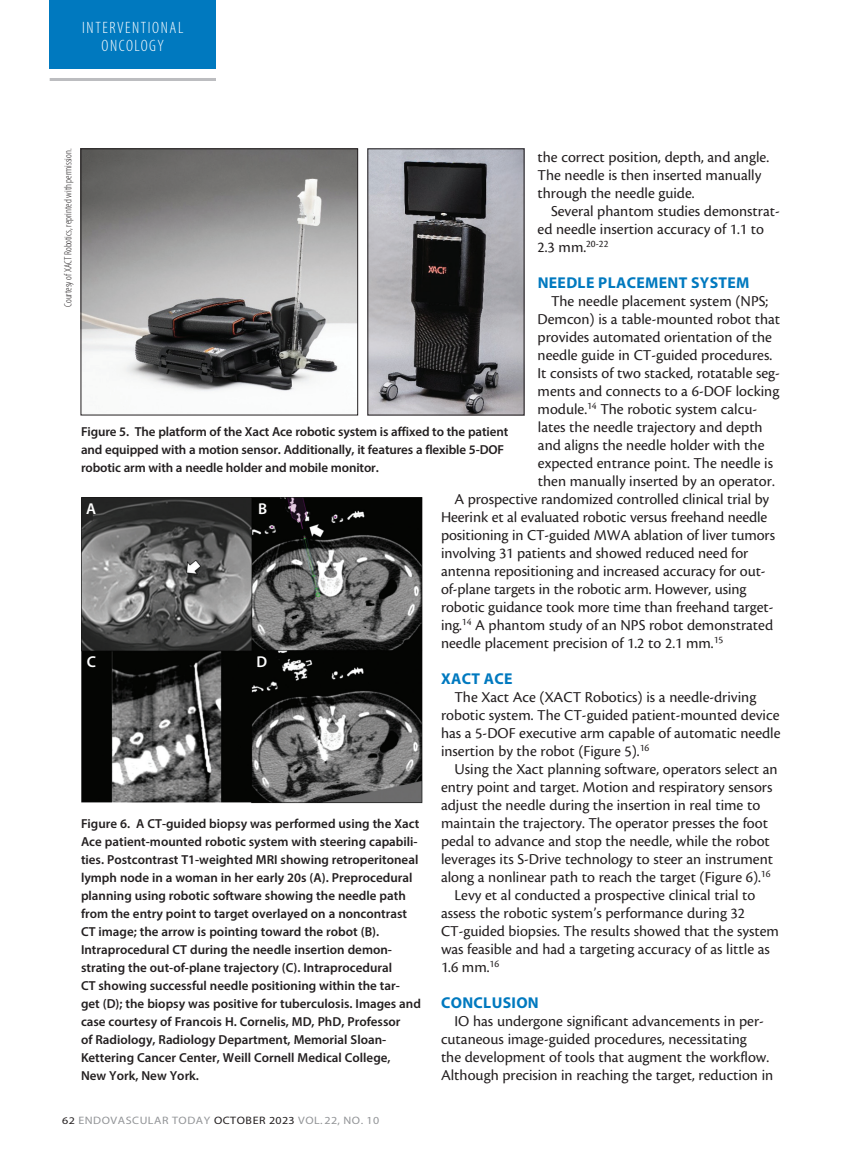
<style>
.page{position:relative;width:864px;height:1161px;background:#fff}
.page>*{position:absolute;margin:0;border:0;box-sizing:border-box;transform-origin:0 0}
.t1{font:300 condensed 16.5px/18.3px "Myriad Pro";letter-spacing:.095em;color:#fff;text-align:center}
.body{font:15.75px/18px "Cronos Pro";color:#231f20}
.subhead{font:700 15.75px "Myriad Pro";letter-spacing:.02em;color:#0079bf}
.t2{font:600 15.75px "Myriad Pro";color:#fff}
.t3{font:600 13.05px/18px "Myriad Pro";color:#231f20}
.t4{font:10.8px "Myriad Pro";letter-spacing:.045em;color:#939598;scale:1.11 1}
.footnote{font:300 condensed 10.5px "Myriad Pro";color:#231f20}
.s1{font-size:10.2px;color:#231f20}
.s2{color:#231f20}
</style>
<div class="page">
<div style="left:50px;top:0;width:166px;height:69px;background:#0079bf"></div>
<hr style="left:50px;top:78px;width:166px;height:3px;background:#bcbdc0">
<img style="left:83px;top:150px;width:273px;height:241px">
<div style="left:81px;top:148px;width:277px;height:267px;border:1px solid #231f20"></div>
<img style="left:369px;top:150px;width:153px;height:263px">
<div style="left:367px;top:148px;width:157px;height:267px;border:1px solid #231f20"></div>
<img style="left:81px;top:497px;width:342px;height:306px">
<p class="t1" style="left:82px;top:18px;width:103px">INTERVENTIONAL<br>ONCOLOGY</p>
<p class="footnote" style="left:62px;top:307px;width:160px;rotate:-90deg">Courtesy of XACT Robotics, reprinted with permission.</p>
<p class="body" style="left:538px;top:148px;width:233px">the correct position, depth, and angle.<br>The needle is then inserted manually through the needle guide.</p>
<p class="body" style="left:538px;top:202px;width:244px;text-indent:14px">Several phantom studies demonstrat&shy;ed needle insertion accuracy of 1.1 to<br>2.3 mm.<sup>20-22</sup></p>
<p class="subhead" style="left:538px;top:272px;width:213px">NEEDLE PLACEMENT SYSTEM</p>
<p class="body" style="left:538px;top:292px;width:244px;text-indent:14px">The needle placement system (NPS; Demcon) is a table-mounted robot that provides automated orientation of the needle guide in CT-guided procedures.<br>It consists of two stacked, rotatable seg&shy;ments and connects to a 6-DOF locking module.<sup>14</sup> The robotic system calcu&shy;lates the needle trajectory and depth and aligns the needle holder with the expected entrance point. The needle is then manually inserted by an operator.</p>
<p class="body" style="left:441px;top:490px;width:336px;text-indent:14px">A prospective randomized controlled clinical trial by Heerink et al evaluated robotic versus freehand needle positioning in CT-guided MWA ablation of liver tumors involving 31 patients and showed reduced need for antenna repositioning and increased accuracy for out&shy;of-plane targets in the robotic arm. However, using robotic guidance took more time than freehand target&shy;ing.<sup>14</sup> A phantom study of an NPS robot demonstrated needle placement precision of 1.2 to 2.1 mm.<sup>15</sup></p>
<p class="subhead" style="left:441px;top:668px;width:73px">XACT ACE</p>
<p class="body" style="left:441px;top:688px;width:341px;text-indent:14px">The Xact Ace (XACT Robotics) is a needle-driving robotic system. The CT-guided patient-mounted device has a 5-DOF executive arm capable of automatic needle insertion by the robot (Figure 5).<sup>16</sup></p>
<p class="body" style="left:441px;top:760px;width:338px;text-indent:14px">Using the Xact planning software, operators select an entry point and target. Motion and respiratory sensors adjust the needle during the insertion in real time to maintain the trajectory. The operator presses the foot pedal to advance and stop the needle, while the robot leverages its S-Drive technology to steer an instrument along a nonlinear path to reach the target (Figure 6).<sup>16</sup></p>
<p class="body" style="left:441px;top:886px;width:340px;text-indent:14px">Levy et al conducted a prospective clinical trial to assess the robotic system’s performance during 32<br>CT-guided biopsies. The results showed that the system was feasible and had a targeting accuracy of as little as 1.6 mm.<sup>16</sup></p>
<p class="subhead" style="left:441px;top:992px;width:99px">CONCLUSION</p>
<p class="body" style="left:441px;top:1012px;width:334px;text-indent:14px">IO has undergone significant advancements in per&shy;cutaneous image-guided procedures, necessitating<br>the development of tools that augment the workflow.<br>Although precision in reaching the target, reduction in</p>
<p class="t3" style="left:81px;top:423px;width:429px">Figure 5. The platform of the Xact Ace robotic system is affixed to the patient and equipped with a motion sensor. Additionally, it features a flexible 5-DOF robotic arm with a needle holder and mobile monitor.</p>
<p class="t2" style="left:258px;top:499px;width:11px">B</p>
<p class="t2" style="left:86px;top:499px;width:12px">A</p>
<p class="t2" style="left:87px;top:652px;width:11px">C</p>
<p class="t2" style="left:256px;top:652px;width:12px">D</p>
<p class="t3" style="left:81px;top:814px;width:342px">Figure 6. A CT-guided biopsy was performed using the Xact Ace patient-mounted robotic system with steering capabili&shy;ties. Postcontrast T1-weighted MRI showing retroperitoneal lymph node in a woman in her early 20s (A). Preprocedural planning using robotic software showing the needle path from the entry point to target overlayed on a noncontrast CT image; the arrow is pointing toward the robot (B).<br>Intraprocedural CT during the needle insertion demon&shy;strating the out-of-plane trajectory (C). Intraprocedural<br>CT showing successful needle positioning within the tar&shy;get (D); the biopsy was positive for tuberculosis. Images and case courtesy of Francois H. Cornelis, MD, PhD, Professor<br>of Radiology, Radiology Department, Memorial Sloan-Kettering Cancer Center, Weill Cornell Medical College,<br>New York, New York.</p>
<p class="t4" style="left:62px;top:1113px;width:287px"><span class="s1">62</span> ENDOVASCULAR TODAY <span class="s2">OCTOBER 2023</span> VOL. 22, NO. 10</p>
</div>
